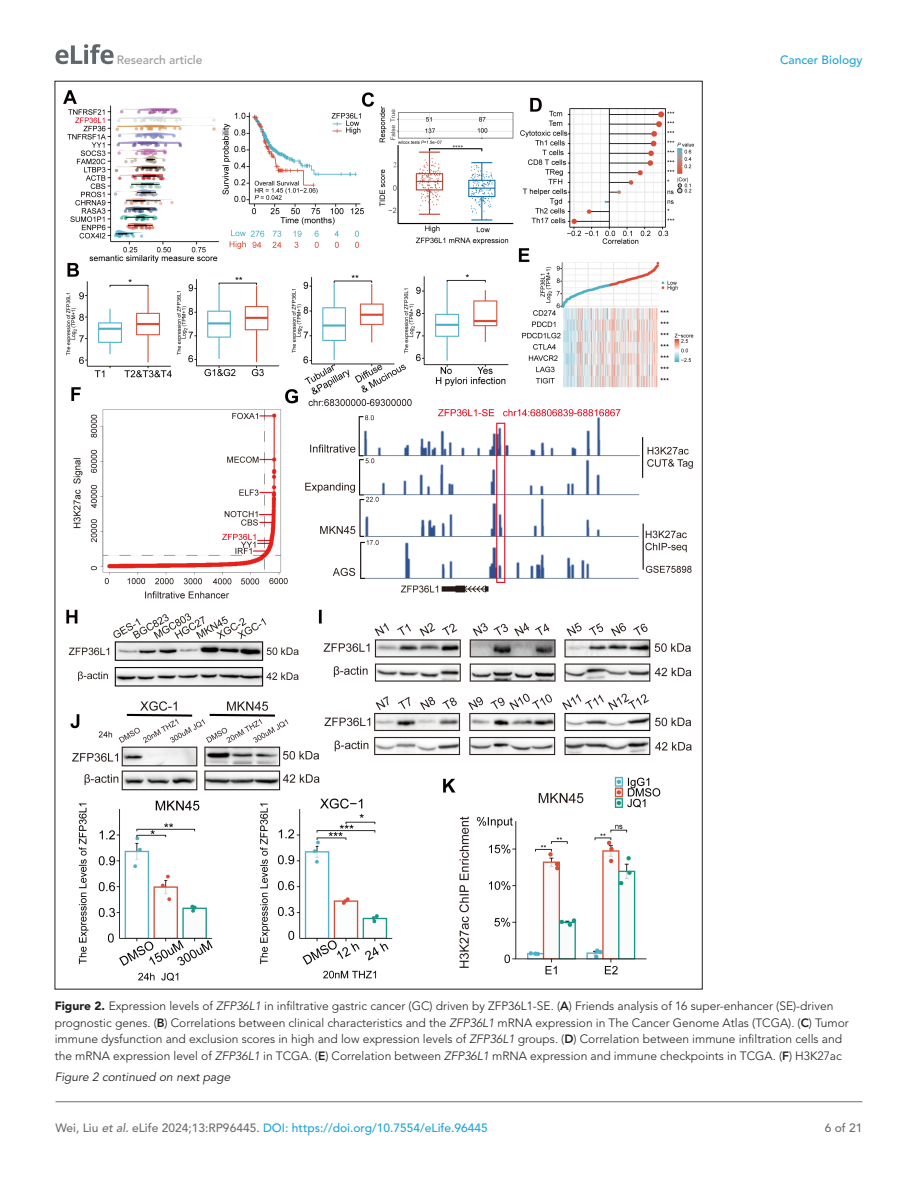
<style>
.page{position:relative;width:918px;height:1188px;background:#fff}
.page>*{position:absolute;margin:0;border:0;box-sizing:border-box;transform-origin:0 0}
.t1{font:300 12px/16.5px "Avenir LT Std";color:#231f20}
.t2{font:500 12px "Avenir LT Std";color:#1ea4d7}
.t3{font:italic 12px "Avenir LT Std";color:#231f20}
.t4{font:500 12px "Avenir LT Std";color:#9a9a9a}
.t5{font:500 12px "Avenir LT Std";color:#6e6e70}
.s1{font-weight:900}
.s2{font-style:italic}
.s3{font-weight:800}
.s4{color:#6e6e70}
.s5{font-style:italic;color:#6e6e70}
</style>
<div class="page">
<svg style="left:56px;top:44px;width:58px;height:20px"></svg>
<hr style="left:56px;top:1101px;width:806px;height:1px;background:#6e6e70">
<img style="left:64px;top:90px;width:629px;height:890px">
<p class="t4" style="left:117px;top:53px;width:87px">Research article</p>
<p class="t2" style="left:780px;top:53px;width:84px">Cancer Biology</p>
<p class="t1" style="left:55px;top:998px;width:796px"><span class="s1">Figure 2.</span> Expression levels of <span class="s2">ZFP36L1</span> in infiltrative gastric cancer (GC) driven by ZFP36L1-SE. (<span class="s3">A</span>) Friends analysis of 16 super-enhancer (SE)-driven prognostic genes. (<span class="s3">B</span>) Correlations between clinical characteristics and the <span class="s2">ZFP36L1</span> mRNA expression in The Cancer Genome Atlas (TCGA). (<span class="s3">C</span>) Tumor immune dysfunction and exclusion scores in high and low expression levels of <span class="s2">ZFP36L1</span> groups. (<span class="s3">D</span>) Correlation between immune infiltration cells and the mRNA expression level of <span class="s2">ZFP36L1</span> in TCGA. (<span class="s3">E</span>) Correlation between <span class="s2">ZFP36L1</span> mRNA expression and immune checkpoints in TCGA. (<span class="s3">F</span>) H3K27ac</p>
<p class="t3" style="left:55px;top:1070px;width:177px">Figure 2 continued on next page</p>
<p class="t2" style="left:56px;top:1121px;width:434px"><span class="s4">Wei, Liu</span> <span class="s5">et al</span><span class="s4">. eLife 2024;13:RP96445.</span> DOI: https://doi.org/10.7554/eLife.96445</p>
<p class="t5" style="left:825px;top:1121px;width:39px">6 of 21</p>
</div>
